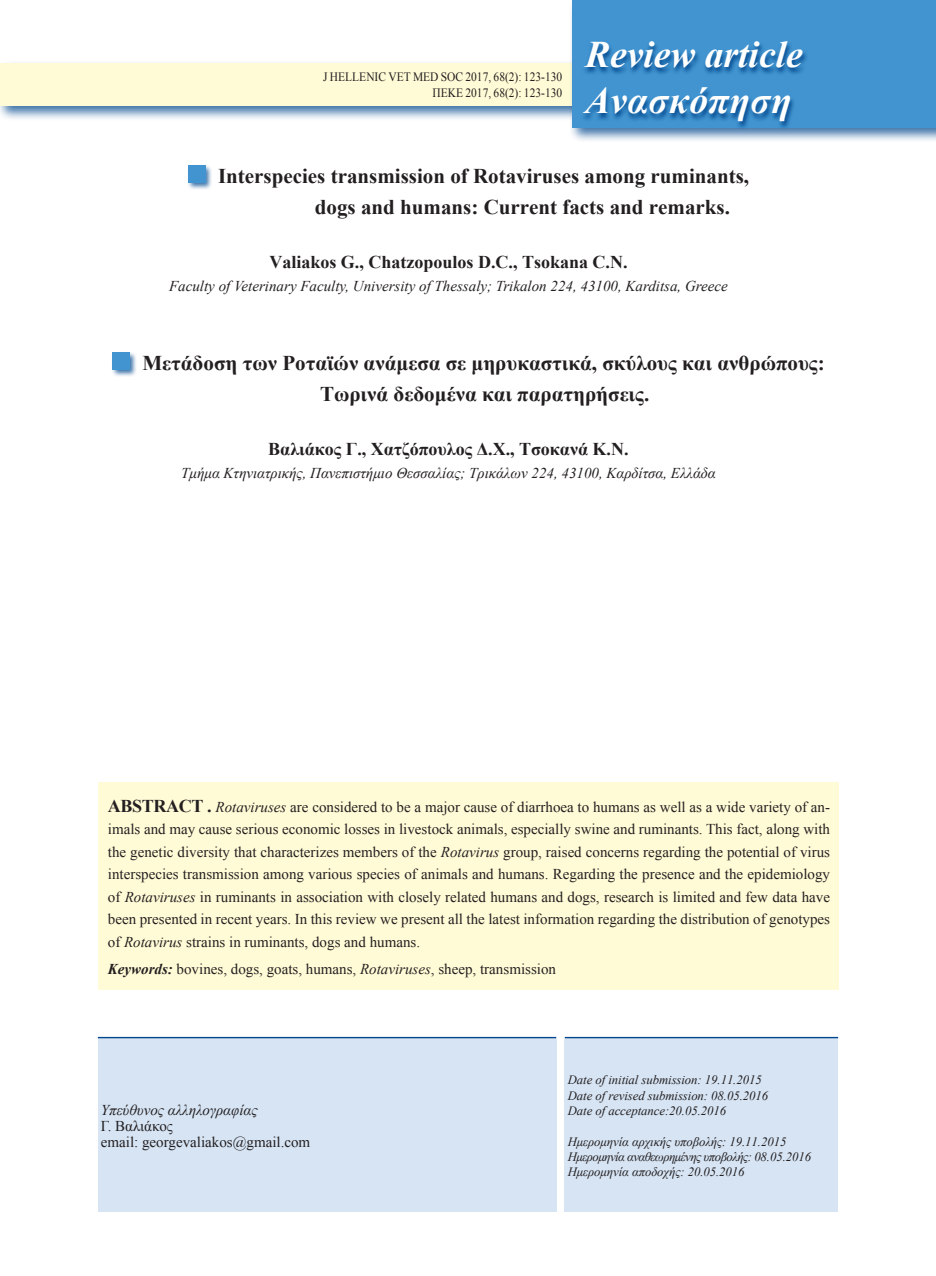
<style>
.page{position:relative;width:936px;height:1276px;background:#fff}
.page>*{position:absolute;margin:0;border:0;box-sizing:border-box;transform-origin:0 0}
.t1{font:italic 700 37.5px/46px "Times New Roman";color:#fff}
.t2{font:700 21px/31.5px "Times New Roman";color:#231f20}
.t3{font:700 18px "Times New Roman";color:#231f20}
.t4{font:15px/22.5px "Times New Roman";color:#231f20}
.t5{font:italic 15px "Times New Roman";color:#231f20}
.t6{font:italic 12.75px/15.3px "Times New Roman";letter-spacing:-.005em;color:#231f20}
.t7{font:12.75px/15.3px "Times New Roman";color:#231f20;text-align:right;scale:.9 1}
.s1{font-weight:700;font-size:18px}
.s2{font-style:italic}
.s3{font-weight:700;font-style:italic}
</style>
<div class="page">
<div style="left:187px;top:164px;width:26px;height:26px;background:#01478d;opacity:.75"></div>
<div style="left:188px;top:166px;width:17px;height:17px;background:#4194d0"></div>
<div style="left:111px;top:351px;width:26px;height:26px;background:#01478d;opacity:.75"></div>
<div style="left:113px;top:353px;width:17px;height:17px;background:#4194d0"></div>
<div style="left:98px;top:1039px;width:458px;height:173px;background:#d6e4f4"></div>
<hr style="left:98px;top:1037px;width:458px;height:1px;background:#01478d">
<hr style="left:564px;top:1037px;width:274px;height:1px;background:#01478d">
<div style="left:564px;top:1039px;width:274px;height:173px;background:#d6e4f4"></div>
<div style="left:0;top:60px;width:592px;height:61px;background:#01478d;opacity:.75"></div>
<div style="left:0;top:63px;width:577px;height:43px;background:#fffbd6"></div>
<div style="left:569px;top:0;width:366px;height:143px;background:#01478d;opacity:.75"></div>
<div style="left:572px;top:0;width:363px;height:128px;background:#4194d0"></div>
<div style="left:98px;top:782px;width:740px;height:208px;background:#fffbd6"></div>
<svg style="left:580px;top:44px;width:228px;height:85px"></svg>
<p class="t7" style="left:323px;top:69px;width:267px">J HELLENIC VET MED SOC 2017, 68(2): 123-130<br>ΠΕΚΕ 2017, 68(2): 123-130</p>
<h1 class="t1" style="left:585px;top:31px;width:219px">Review article<br>Ανασκόπηση</h1>
<h2 class="t2" style="left:315px;top:160px;width:435px;text-indent:-97px">Interspecies transmission of Rotaviruses among ruminants, dogs and humans: Current facts and remarks.</h2>
<p class="t3" style="left:269px;top:250px;width:360px">Valiakos G., Chatzopoulos D.C., Tsokana C.N.</p>
<p class="t5" style="left:169px;top:275px;width:560px">Faculty of Veterinary Faculty, University of Thessaly; Trikalon 224, 43100, Karditsa, Greece</p>
<h2 class="t2" style="left:142px;top:346px;width:683px;text-align:center">Μετάδοση των Ροταϊών ανάμεσα σε μηρυκαστικά, σκύλους και ανθρώπους:<br>Τωρινά δεδομένα και παρατηρήσεις.</h2>
<p class="t3" style="left:268px;top:437px;width:362px">Βαλιάκος Γ., Χατζόπουλος Δ.Χ., Τσοκανά Κ.Ν.</p>
<p class="t5" style="left:181px;top:462px;width:536px">Τμήμα Κτηνιατρικής, Πανεπιστήμιο Θεσσαλίας; Τρικάλων 224, 43100, Καρδίτσα, Ελλάδα</p>
<p class="t4" style="left:108px;top:795px;width:723px;text-align:justify"><span class="s1">ABSTRACT .</span> <span class="s2">Rotaviruses</span> are considered to be a major cause of diarrhoea to humans as well as a wide variety of an&shy;imals and may cause serious economic losses in livestock animals, especially swine and ruminants. This fact, along with the genetic diversity that characterizes members of the <span class="s2">Rotavirus</span> group, raised concerns regarding the potential of virus interspecies transmission among various species of animals and humans. Regarding the presence and the epidemiology of <span class="s2">Rotaviruses</span> in ruminants in association with closely related humans and dogs, research is limited and few data have been presented in recent years. In this review we present all the latest information regarding the distribution of genotypes of <span class="s2">Rotavirus</span> strains in ruminants, dogs and humans.</p>
<p class="t4" style="left:108px;top:957px;width:449px"><span class="s3">Keywords:</span> bovines, dogs, goats, humans, <span class="s2">Rotaviruses</span>, sheep, transmission</p>
<p class="t5" style="left:101px;top:1100px;width:158px">Υπεύθυνος αλληλογραφίας</p>
<p class="t4" style="left:101px;top:1118px;width:211px;line-height:15.8px">Γ. Βαλιάκος<br>email: georgevaliakos@gmail.com</p>
<p class="t6" style="left:567px;top:1072px;width:202px">Date of initial submission: 19.11.2015<br>Date of revised submission: 08.05.2016<br>Date of acceptance:20.05.2016</p>
<p class="t6" style="left:567px;top:1133px;width:245px">Ημερομηνία αρχικής υποβολής: 19.11.2015<br>Ημερομηνία αναθεωρημένης υποβολής: 08.05.2016<br>Ημερομηνία αποδοχής: 20.05.2016</p>
</div>
